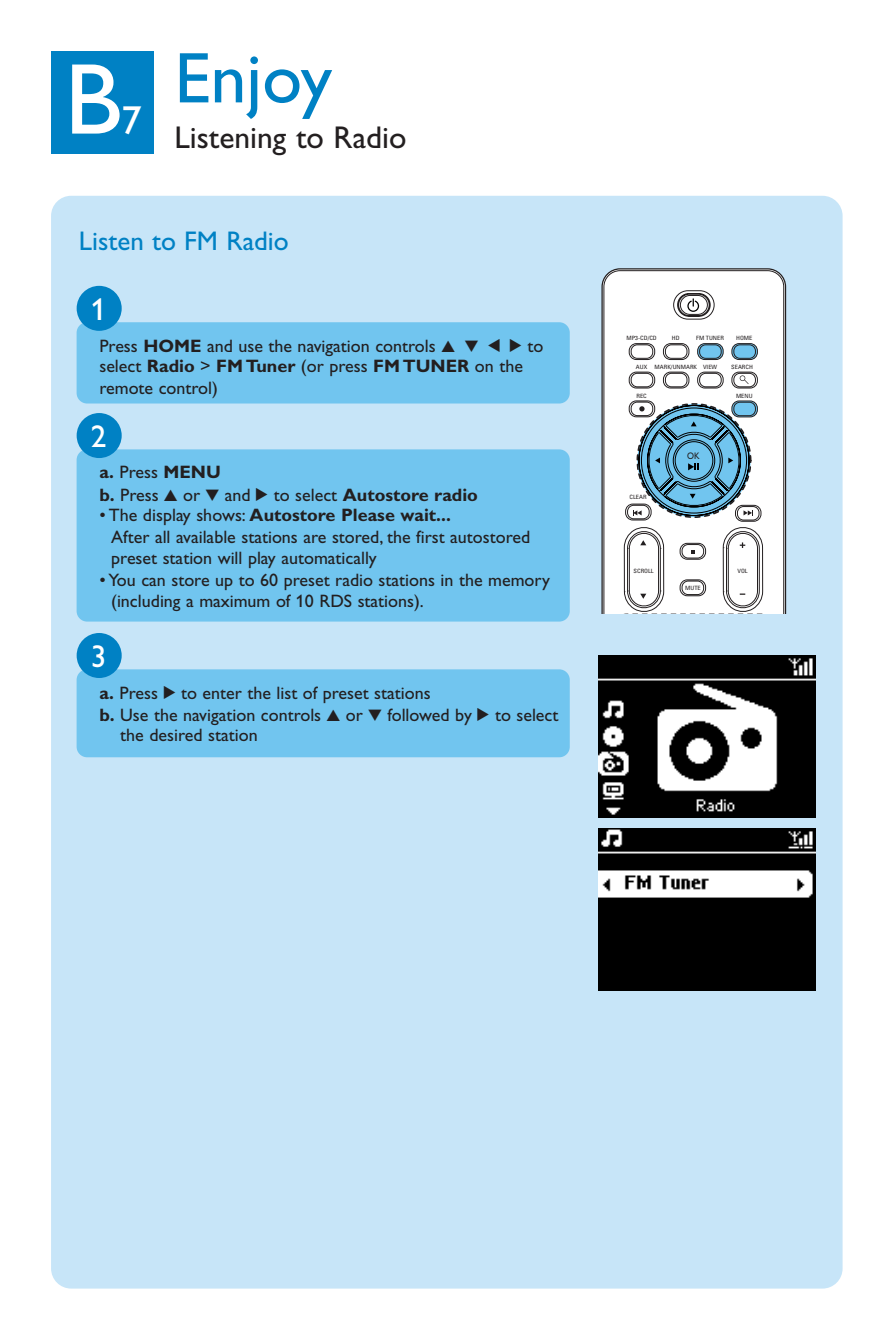
<style>
.page{position:relative;width:894px;height:1339px;background:#fff}
.page>*{position:absolute;margin:0;border:0;box-sizing:border-box;transform-origin:0 0}
.t1{font:101.25px "Gill Alt One";color:#fff}
.t2{font:72px "Gill Alt One";color:#0081c4}
.t3{font:40.5px "Gill Alt One";color:#fff}
.t4{font:31.5px "Gill Alt One";color:#231f20}
.t5{font:31.5px "Gill Alt One";color:#fff}
.t6{font:27px "Gill Alt One";color:#0081c4}
.t7{font:18px/21.6px "Gill Alt One";color:#231f20}
.t8{font:9.67px "Gill Sans";color:#231f20;scale:.89 1}
.t9{font:condensed 5.85px "Univers";color:#231f20;scale:1.09 1}
.s1{font-weight:700}
.s2{font-family:"Audio Four 4"}
.s3{font-family:"Audio Four 4 B"}
</style>
<div class="page">
<div style="left:51px;top:196px;width:791px;height:1092px;background:#c7e5f8;border-radius:20px"></div>
<div style="left:77px;top:322px;width:492px;height:81px;background:#71c5ef;border-radius:11px"></div>
<div style="left:77px;top:286px;width:45px;height:45px;background:#0081c4;border-radius:50%"></div>
<div style="left:77px;top:449px;width:492px;height:172px;background:#71c5ef;border-radius:11px"></div>
<div style="left:77px;top:413px;width:45px;height:45px;background:#0081c4;border-radius:50%"></div>
<div style="left:77px;top:669px;width:492px;height:88px;background:#71c5ef;border-radius:11px"></div>
<div style="left:77px;top:633px;width:45px;height:45px;background:#0081c4;border-radius:50%"></div>
<svg style="left:601px;top:268px;width:185px;height:345px;background:#6a6c70"></svg>
<svg style="left:603px;top:270px;width:180px;height:343px;background:#f1f1f1"></svg>
<svg style="left:612px;top:290px;width:163px;height:324px;background:#ccd8df"></svg>
<img style="left:598px;top:656px;width:216px;height:162px">
<img style="left:598px;top:829px;width:216px;height:162px">
<div style="left:51px;top:51px;width:102px;height:102px;background:#0081c4"></div>
<h1 class="t1" style="left:65px;top:61px;width:59px">B</h1>
<h3 class="t3" style="left:122px;top:105px;width:22px">7</h3>
<h2 class="t2" style="left:174px;top:51px;width:159px">Enjoy</h2>
<h3 class="t4" style="left:174px;top:126px;width:233px">Listening to Radio</h3>
<h3 class="t6" style="left:79px;top:231px;width:211px">Listen to FM Radio</h3>
<h3 class="t5" style="left:91px;top:297px;width:17px">1</h3>
<p class="t7" style="left:99px;top:338px;width:445px;line-height:20.7px">Press <span class="s1">HOME</span> and use the navigation controls <span class="s2">3 4 1 2</span> to select <span class="s1">Radio</span> &gt; <span class="s1">FM Tuner</span> (or press <span class="s1">FM TUNER</span> on the remote control)</p>
<h3 class="t5" style="left:91px;top:424px;width:17px">2</h3>
<p class="t7" style="left:99px;top:462px;width:380px;line-height:23.4px"><span class="s1">a.</span> Press <span class="s1">MENU<br>b.</span> Press <span class="s3">3</span> or <span class="s3">4</span> and <span class="s3">2</span> to select <span class="s1">Autostore radio</span></p>
<p class="t7" style="left:111px;top:506px;width:420px;text-indent:-12px">• The display shows: <span class="s1">Autostore Please wait...<br></span>After all available stations are stored, the first autostored preset station will play automatically</p>
<p class="t7" style="left:111px;top:571px;width:440px;text-indent:-12px">• You can store up to 60 preset radio stations in the memory (including a maximum of 10 RDS stations).</p>
<h3 class="t5" style="left:91px;top:644px;width:17px">3</h3>
<p class="t7" style="left:99px;top:684px;width:460px"><span class="s1">a.</span> Press <span class="s2">2</span> to enter the list of preset stations<br><span class="s1">b.</span> Use the navigation controls <span class="s3">3</span> or <span class="s3">4</span> followed by <span class="s3">2</span> to select</p>
<p class="t7" style="left:120px;top:726px;width:139px">the desired station</p>
<p class="t9" style="left:626px;top:336px;width:29px">MP3-CD/CD</p>
<p class="t9" style="left:671px;top:336px;width:9px">HD</p>
<p class="t9" style="left:696px;top:336px;width:27px">FM TUNER</p>
<p class="t9" style="left:736px;top:336px;width:16px">HOME</p>
<p class="t9" style="left:635px;top:365px;width:12px">AUX</p>
<p class="t9" style="left:654px;top:365px;width:59px">MARK/UNMARK VIEW</p>
<p class="t9" style="left:731px;top:365px;width:21px">SEARCH</p>
<p class="t9" style="left:636px;top:393px;width:11px">REC</p>
<p class="t9" style="left:735px;top:394px;width:17px">MENU</p>
<p class="t9" style="left:629px;top:495px;width:17px">CLEAR</p>
<p class="t9" style="left:633px;top:569px;width:20px">SCROLL</p>
<p class="t8" style="left:687px;top:452px;width:16px">OK</p>
<p class="t9" style="left:685px;top:585px;width:16px">MUTE</p>
<p class="t9" style="left:737px;top:569px;width:11px">VOL</p>
</div>
